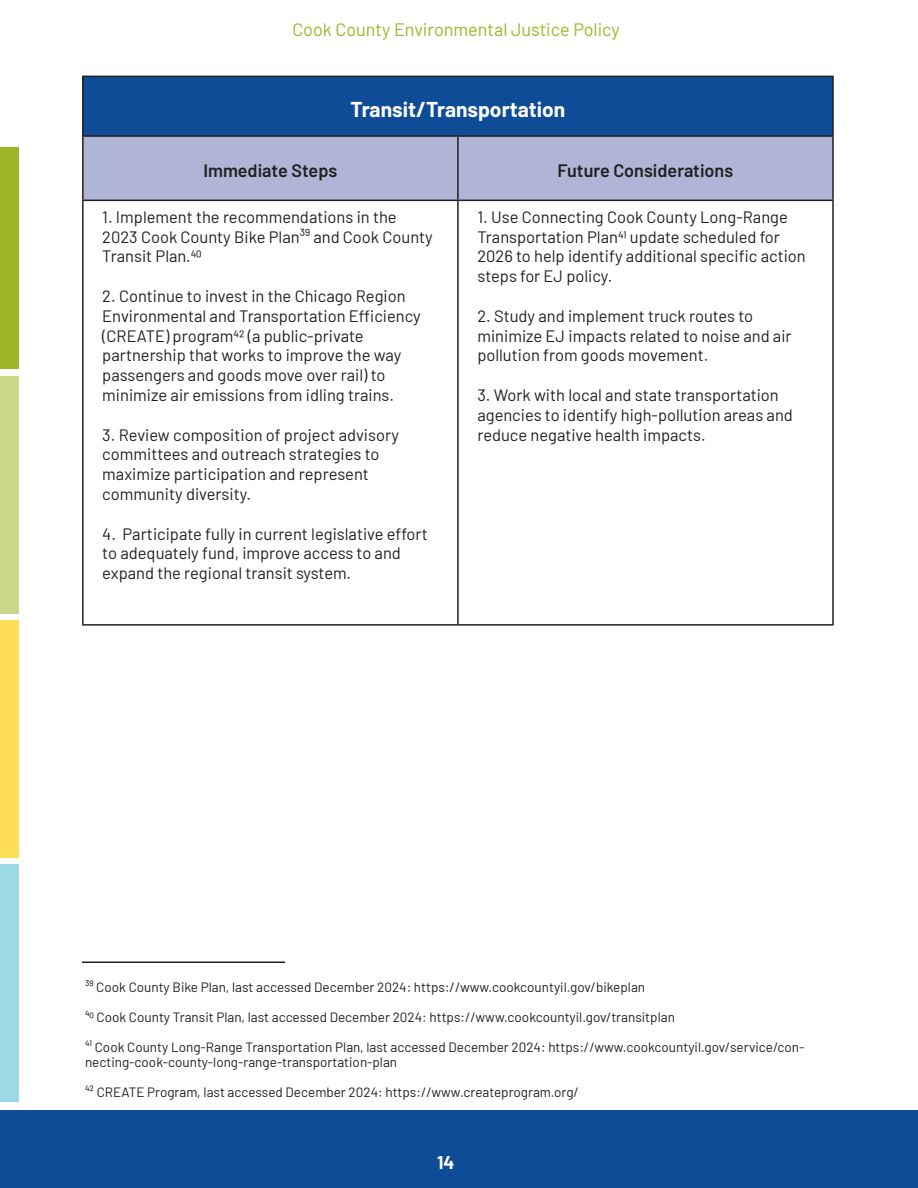
<style>
.page{position:relative;width:918px;height:1188px;background:#fff}
.page>*{position:absolute;margin:0;border:0;box-sizing:border-box;transform-origin:0 0}
.t1{font:700 21px "Barlow";color:#fff}
.t2{font:18px "Barlow";color:#a0b427}
.t3{font:600 18px "Barlow";color:#231f20}
.t4{font:700 18px "Barlow";color:#fff}
.t5{font:16.5px/19.8px "Barlow";color:#231f20}
.t6{font:13.5px/15px "Barlow";color:#231f20}
</style>
<div class="page">
<div style="left:0;top:1110px;width:918px;height:78px;background:#0f4c97"></div>
<div style="left:0;top:376px;width:19px;height:238px;background:#cdd789"></div>
<div style="left:0;top:620px;width:19px;height:238px;background:#ffdd54"></div>
<div style="left:0;top:864px;width:19px;height:238px;background:#9cd9e6"></div>
<div style="left:0;top:147px;width:19px;height:222px;background:#a0b427"></div>
<div style="left:83px;top:76px;width:750px;height:60px;background:#0f4c97"></div>
<div style="left:84px;top:137px;width:748px;height:63px;background:#aeb5d6"></div>
<hr style="left:82px;top:76px;width:376px;height:1px;background:#231f20">
<hr style="left:82px;top:77px;width:2px;height:58px;background:#231f20">
<hr style="left:458px;top:76px;width:376px;height:1px;background:#231f20">
<hr style="left:832px;top:77px;width:2px;height:58px;background:#231f20">
<hr style="left:82px;top:135px;width:376px;height:2px;background:#231f20">
<hr style="left:82px;top:137px;width:2px;height:63px;background:#231f20">
<hr style="left:458px;top:135px;width:376px;height:2px;background:#231f20">
<hr style="left:457px;top:137px;width:2px;height:63px;background:#231f20">
<hr style="left:832px;top:137px;width:2px;height:63px;background:#231f20">
<hr style="left:82px;top:200px;width:376px;height:1px;background:#231f20">
<hr style="left:82px;top:201px;width:2px;height:423px;background:#231f20">
<hr style="left:458px;top:200px;width:376px;height:1px;background:#231f20">
<hr style="left:457px;top:201px;width:2px;height:423px;background:#231f20">
<hr style="left:832px;top:201px;width:2px;height:423px;background:#231f20">
<hr style="left:82px;top:624px;width:376px;height:2px;background:#231f20">
<hr style="left:458px;top:624px;width:376px;height:2px;background:#231f20">
<hr style="left:82px;top:962px;width:203px;height:1px;background:#231f20">
<p class="t2" style="left:292px;top:16px;width:329px">Cook County Environmental Justice Policy</p>
<p class="t1" style="left:351px;top:94px;width:216px">Transit/Transportation</p>
<p class="t3" style="left:203px;top:158px;width:135px">Immediate Steps</p>
<p class="t3" style="left:558px;top:158px;width:177px">Future Considerations</p>
<p class="t5" style="left:102px;top:206px;width:332px">1. Implement the recommendations in the<br>2023 Cook County Bike Plan³⁹ and Cook County<br>Transit Plan.40</p>
<p class="t5" style="left:102px;top:285px;width:320px">2. Continue to invest in the Chicago Region Environmental and Transportation Efficiency (CREATE) program42 (a public-private partnership that works to improve the way passengers and goods move over rail) to minimize air emissions from idling trains.</p>
<p class="t5" style="left:102px;top:424px;width:298px">3. Review composition of project advisory committees and outreach strategies to maximize participation and represent community diversity.</p>
<p class="t5" style="left:102px;top:523px;width:327px">4. Participate fully in current legislative effort to adequately fund, improve access to and expand the regional transit system.</p>
<p class="t5" style="left:477px;top:206px;width:330px">1. Use Connecting Cook County Long-Range Transportation Plan41 update scheduled for 2026 to help identify additional specific action steps for EJ policy.</p>
<p class="t5" style="left:477px;top:305px;width:316px">2. Study and implement truck routes to minimize EJ impacts related to noise and air pollution from goods movement.</p>
<p class="t5" style="left:477px;top:384px;width:317px">3. Work with local and state transportation agencies to identify high-pollution areas and reduce negative health impacts.</p>
<p class="t6" style="left:85px;top:979px;width:562px">³⁹ Cook County Bike Plan, last accessed December 2024: https://www.cookcountyil.gov/bikeplan</p>
<p class="t6" style="left:85px;top:1009px;width:591px">⁴0 Cook County Transit Plan, last accessed December 2024: https://www.cookcountyil.gov/transitplan</p>
<p class="t6" style="left:85px;top:1039px;width:721px">⁴¹ Cook County Long-Range Transportation Plan, last accessed December 2024: https://www.cookcountyil.gov/service/con&shy;necting-cook-county-long-range-transportation-plan</p>
<p class="t6" style="left:85px;top:1084px;width:495px">⁴² CREATE Program, last accessed December 2024: https://www.createprogram.org/</p>
<p class="t4" style="left:437px;top:1149px;width:19px">14</p>
</div>
